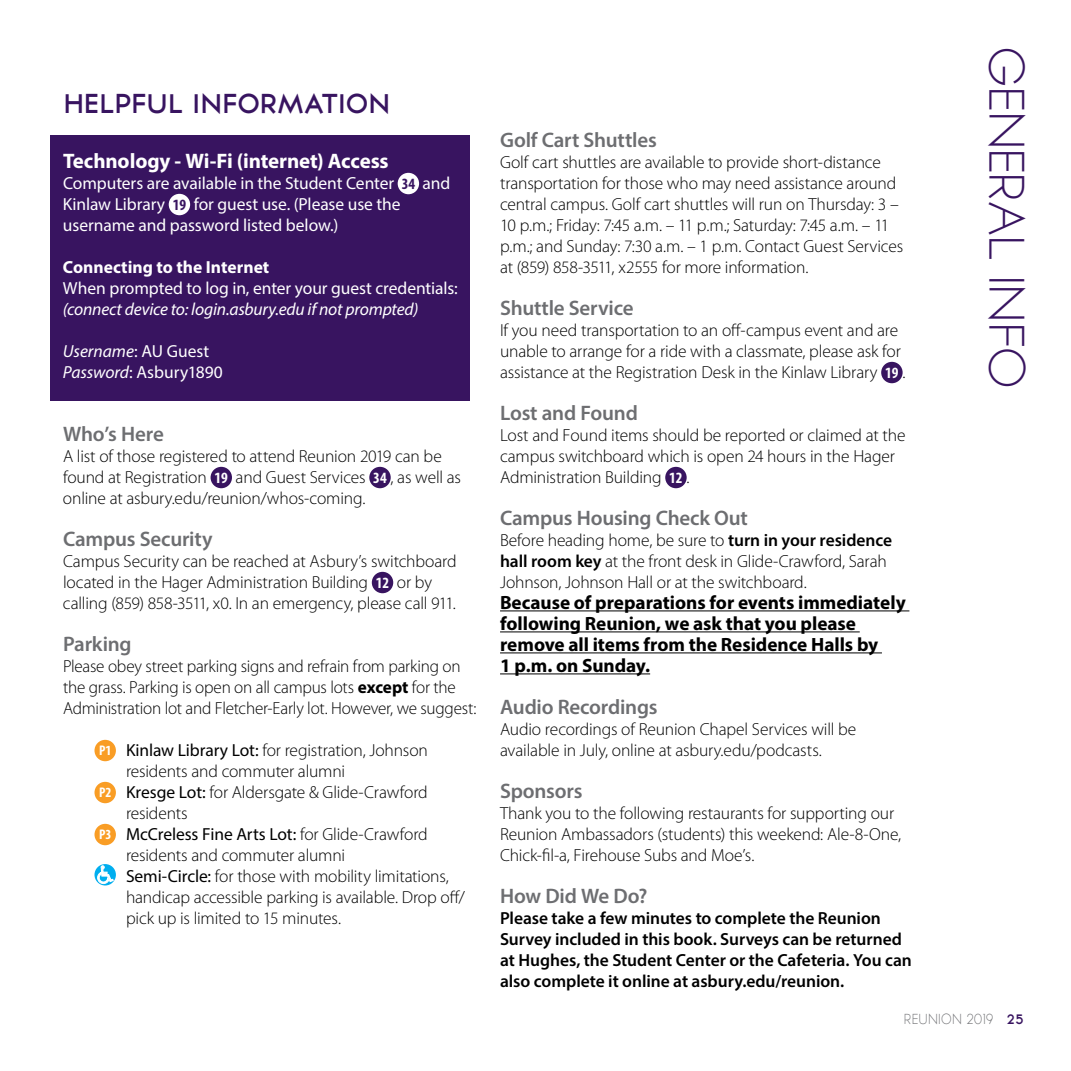
<style>
.page{position:relative;width:1071px;height:1071px;background:#fff}
.page>*{position:absolute;margin:0;border:0;box-sizing:border-box;transform-origin:0 0}
.t1{font:300 45.5px "TYPOGRAPHPRO";letter-spacing:-.05em;color:#381460}
.t2{font:600 24.5px "TYPOGRAPHPRO";letter-spacing:-.01em;color:#381460}
.t3{font:600 21px "Myriad Pro";letter-spacing:-.01em;color:#6d6e71}
.t4{font:700 21px "Myriad Pro";letter-spacing:-.005em;color:#fff}
.t5{font:700 19.25px/21px "Myriad Pro";letter-spacing:-.005em;color:#000}
.t6{font:300 17.5px/21px "Myriad Pro";letter-spacing:-.01em;color:#000}
.t7{font:17.5px/21px "Myriad Pro";letter-spacing:-.005em;color:#fff}
.t8{font:600 17.5px/21px "Myriad Pro";letter-spacing:-.005em;color:#000}
.t9{font:italic 17.5px "Myriad Pro";letter-spacing:-.01em;color:#fff}
.t10{font:17.5px "Myriad Pro";letter-spacing:-.005em;color:#000}
.t11{font:700 17.5px "Myriad Pro";color:#fff}
.t12{font:300 13.3px "TYPOGRAPHPRO";letter-spacing:.01em;color:#717275;scale:.88 1}
.s1{font-weight:700;font-stretch:condensed;font-size:15.75px;color:#381460}
.s2{font-style:italic}
.s3{font-weight:700;font-stretch:condensed;font-size:15.75px;color:#fff}
.s4{font-weight:700}
.s5{font-weight:700;font-stretch:condensed;font-size:14px;color:#fff}
.s6{font-weight:400}
.s7{font-weight:300}
.s8{font-weight:600}
.s9{font-weight:600;font-size:12.25px;color:#381460}
</style>
<div class="page">
<div style="left:50px;top:135px;width:420px;height:266px;background:#381460"></div>
<div style="left:398px;top:173px;width:21px;height:21px;background:#fff;border-radius:50%"></div>
<div style="left:169px;top:194px;width:21px;height:21px;background:#fff;border-radius:50%"></div>
<div style="left:211px;top:467px;width:21px;height:21px;background:#381460;border-radius:50%"></div>
<div style="left:369px;top:467px;width:22px;height:21px;background:#381460;border-radius:50%"></div>
<div style="left:372px;top:572px;width:21px;height:21px;background:#381460;border-radius:50%"></div>
<div style="left:94px;top:740px;width:22px;height:21px;background:#f99d25;border-radius:50%"></div>
<div style="left:94px;top:782px;width:22px;height:21px;background:#f99d25;border-radius:50%"></div>
<div style="left:94px;top:824px;width:22px;height:21px;background:#f99d25;border-radius:50%"></div>
<svg style="left:94px;top:864px;width:22px;height:21px"></svg>
<svg style="left:98px;top:866px;width:15px;height:18px"></svg>
<hr style="left:500px;top:610px;width:409px;height:1px;background:#000">
<hr style="left:500px;top:631px;width:360px;height:1px;background:#000">
<hr style="left:500px;top:652px;width:382px;height:1px;background:#000">
<hr style="left:500px;top:673px;width:150px;height:1px;background:#000">
<div style="left:881px;top:362px;width:22px;height:21px;background:#381460;border-radius:50%"></div>
<div style="left:665px;top:467px;width:22px;height:21px;background:#381460;border-radius:50%"></div>
<h2 class="t2" style="left:63px;top:87px;width:329px">HELPFUL INFORMATION</h2>
<p class="t4" style="left:63px;top:147px;width:327px">Technology - Wi-Fi (internet) Access</p>
<p class="t7" style="left:63px;top:172px;width:389px">Computers are available in the Student Center <span class="s1">34</span> and<br>Kinlaw Library <span class="s1">19</span> for guest use. (Please use the username and password listed below.)</p>
<p class="t11" style="left:63px;top:256px;width:208px">Connecting to the Internet</p>
<p class="t7" style="left:63px;top:277px;width:396px">When prompted to log in, enter your guest credentials:</p>
<p class="t9" style="left:63px;top:298px;width:357px">(connect device to: login.asbury.edu if not prompted)</p>
<p class="t7" style="left:63px;top:340px;width:161px"><span class="s2">Username</span>: AU Guest<br><span class="s2">Password</span>: Asbury1890</p>
<p class="t3" style="left:63px;top:421px;width:102px">Who’s Here</p>
<p class="t6" style="left:63px;top:446px;width:400px">A list of those registered to attend Reunion 2019 can be found at Registration <span class="s3">19</span> and Guest Services <span class="s3">34</span> , as well as online at asbury.edu/reunion/whos-coming.</p>
<p class="t3" style="left:63px;top:526px;width:151px">Campus Security</p>
<p class="t6" style="left:63px;top:551px;width:395px">Campus Security can be reached at Asbury’s switchboard located in the Hager Administration Building <span class="s3">12</span> or by calling (859) 858-3511, x0. In an emergency, please call 911.</p>
<p class="t3" style="left:63px;top:631px;width:70px">Parking</p>
<p class="t6" style="left:63px;top:656px;width:415px">Please obey street parking signs and refrain from parking on the grass. Parking is open on all campus lots <span class="s4">except</span> for the<br>Administration lot and Fletcher-Early lot. However, we suggest:</p>
<p class="t6" style="left:99px;top:740px;width:330px"><span class="s5">P1</span> <span class="s6">Kinlaw Library Lot:</span> for registration, Johnson</p>
<p class="t6" style="left:126px;top:761px;width:221px">residents and commuter alumni</p>
<p class="t6" style="left:99px;top:782px;width:330px"><span class="s5">P2</span> <span class="s6">Kresge Lot:</span> for Aldersgate &amp; Glide-Crawford</p>
<p class="t6" style="left:126px;top:803px;width:63px">residents</p>
<p class="t10" style="left:99px;top:823px;width:330px"><span class="s5">P3</span> McCreless Fine Arts Lot: <span class="s7">for Glide-Crawford</span></p>
<p class="t6" style="left:126px;top:845px;width:221px">residents and commuter alumni</p>
<p class="t6" style="left:126px;top:866px;width:324px"><span class="s6">Semi-Circle:</span> for those with mobility limitations,</p>
<p class="t6" style="left:126px;top:887px;width:340px">handicap accessible parking is available. Drop off/</p>
<p class="t6" style="left:126px;top:908px;width:217px">pick up is limited to 15 minutes.</p>
<p class="t3" style="left:500px;top:127px;width:158px">Golf Cart Shuttles</p>
<p class="t6" style="left:500px;top:152px;width:405px">Golf cart shuttles are available to provide short-distance transportation for those who may need assistance around central campus. Golf cart shuttles will run on Thursday: 3 – 10 p.m.; Friday: 7:45 a.m. – 11 p.m.; Saturday: 7:45 a.m. – 11 p.m.; and Sunday: 7:30 a.m. – 1 p.m. Contact Guest Services at (859) 858-3511, x2555 for more information.</p>
<p class="t3" style="left:500px;top:295px;width:135px">Shuttle Service</p>
<p class="t6" style="left:500px;top:320px;width:407px">If you need transportation to an off-campus event and are unable to arrange for a ride with a classmate, please ask for assistance at the Registration Desk in the Kinlaw Library <span class="s3">19</span> .</p>
<p class="t3" style="left:500px;top:400px;width:139px">Lost and Found</p>
<p class="t6" style="left:500px;top:425px;width:407px">Lost and Found items should be reported or claimed at the campus switchboard which is open 24 hours in the Hager<br>Administration Building <span class="s3">12</span> .</p>
<p class="t3" style="left:500px;top:505px;width:249px">Campus Housing Check Out</p>
<p class="t6" style="left:500px;top:530px;width:394px">Before heading home, be sure to <span class="s8">turn in your residence hall room key</span> at the front desk in Glide-Crawford, Sarah<br>Johnson, Johnson Hall or at the switchboard.</p>
<p class="t5" style="left:500px;top:591px;width:407px">Because of preparations for events immediately following Reunion, we ask that you please remove all items from the Residence Halls by<br>1 p.m. on Sunday.</p>
<p class="t3" style="left:500px;top:694px;width:159px">Audio Recordings</p>
<p class="t6" style="left:500px;top:719px;width:358px">Audio recordings of Reunion Chapel Services will be available in July, online at asbury.edu/podcasts.</p>
<p class="t3" style="left:500px;top:778px;width:84px">Sponsors</p>
<p class="t6" style="left:500px;top:803px;width:403px">Thank you to the following restaurants for supporting our<br>Reunion Ambassadors (students) this weekend: Ale-8-One,<br>Chick-fil-a, Firehouse Subs and Moe’s.</p>
<p class="t3" style="left:500px;top:883px;width:149px">How Did We Do?</p>
<p class="t8" style="left:500px;top:907px;width:413px">Please take a few minutes to complete the Reunion Survey included in this book. Surveys can be returned at Hughes, the Student Center or the Cafeteria. You can also complete it online at asbury.edu/reunion.</p>
<h1 class="t1" style="left:1035px;top:47px;width:343px;rotate:90deg">GENERAL INFO</h1>
<p class="t12" style="left:904px;top:1010px;width:138px">REUNION 2019 <span class="s9">25</span></p>
</div>
